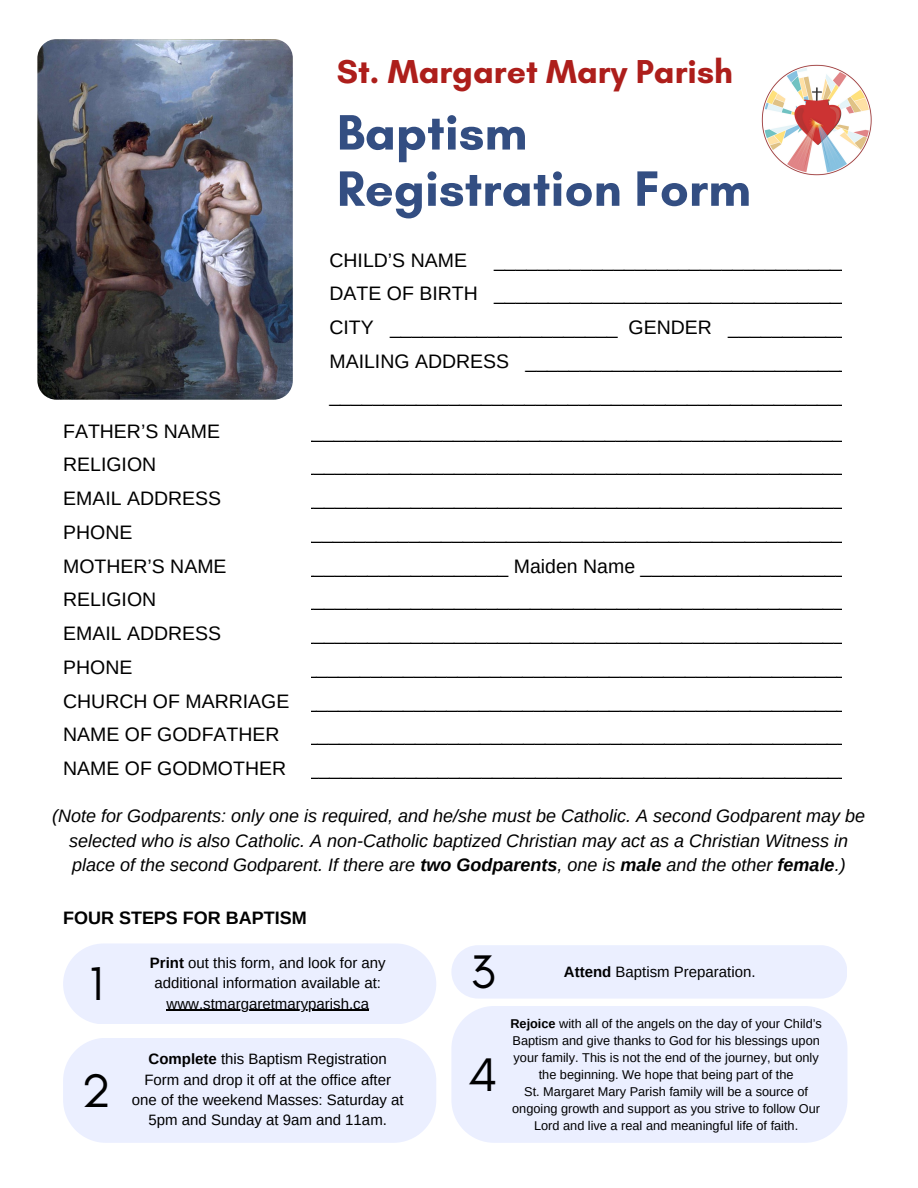
<style>
.page{position:relative;width:918px;height:1188px;background:#fff}
.page>*{position:absolute;margin:0;border:0;box-sizing:border-box;transform-origin:0 0}
.t1{font:700 50.7px/56.2px "Glacial Indifference";color:#334e82}
.t2{font:48px "Glacial Indifference";color:#000}
.t3{font:700 33.75px "Glacial Indifference";color:#ad1e1b}
.t4{font:19.5px/33.8px "Arimo";color:#000;text-align:justify}
.t5{font:italic 18px/24.8px "Arimo";color:#000;text-align:center}
.t6{font:700 18px "Arimo";color:#000}
.t7{font:15px/20.2px "Arimo";color:#000;text-align:center}
.t8{font:12.75px/17px "Arimo";color:#000;text-align:center}
.s1{font-weight:700}
</style>
<div class="page">
<img style="left:37px;top:39px;width:256px;height:360px">
<img style="left:761px;top:65px;width:111px;height:110px">
<div style="left:63px;top:943px;width:373px;height:81px;background:#ebefff"></div>
<div style="left:451px;top:945px;width:396px;height:54px;background:#ebefff"></div>
<div style="left:63px;top:1038px;width:373px;height:105px;background:#ebefff"></div>
<div style="left:451px;top:1006px;width:396px;height:137px;background:#ebefff"></div>
<hr style="left:167px;top:1010px;width:202px;height:1px;background:#000">
<p class="t4" style="left:63px;top:414px;width:159px">FATHER’S NAME</p>
<p class="t4" style="left:63px;top:448px;width:95px">RELIGION</p>
<p class="t4" style="left:63px;top:481px;width:160px">EMAIL ADDRESS</p>
<p class="t4" style="left:63px;top:515px;width:71px">PHONE</p>
<h4 class="t3" style="left:337px;top:51px;width:397px">St. Margaret Mary Parish</h4>
<h5 class="t1" style="left:337px;top:104px;width:416px">Baptism<br>Registration Form</h5>
<h5 class="t4" style="left:329px;top:243px;width:139px">CHILD’S NAME</h5>
<h5 class="t4" style="left:329px;top:243px;width:524px;text-align:left;text-indent:165px">_________________________________ DATE OF BIRTH _________________________________ CITY _____________________ GENDER ___________ MAILING ADDRESS ______________________________ ________________________________________________</h5>
<p class="t4" style="left:301px;top:414px;width:554px">___________________________________________________</p>
<p class="t4" style="left:303px;top:448px;width:544px">__________________________________________________</p>
<p class="t4" style="left:303px;top:481px;width:544px">__________________________________________________</p>
<p class="t4" style="left:300px;top:515px;width:554px">___________________________________________________</p>
<p class="t4" style="left:63px;top:549px;width:165px">MOTHER’S NAME</p>
<p class="t4" style="left:302px;top:549px;width:546px">___________________ Maiden Name ___________________</p>
<p class="t4" style="left:63px;top:583px;width:95px">RELIGION</p>
<p class="t4" style="left:303px;top:583px;width:544px">__________________________________________________</p>
<p class="t4" style="left:63px;top:616px;width:160px">EMAIL ADDRESS</p>
<p class="t4" style="left:303px;top:616px;width:544px">__________________________________________________</p>
<p class="t4" style="left:63px;top:650px;width:71px">PHONE</p>
<p class="t4" style="left:63px;top:650px;width:786px;text-indent:243px">__________________________________________________ CHURCH OF MARRIAGE __________________________________________________ NAME OF GODFATHER</p>
<p class="t4" style="left:63px;top:718px;width:788px;text-align:right">__________________________________________________<br>NAME OF GODMOTHER __________________________________________________</p>
<h3 class="t5" style="left:52px;top:803px;width:814px">(Note for Godparents: only one is required, and he/she must be Catholic. A second Godparent may be selected who is also Catholic. A non-Catholic baptized Christian may act as a Christian Witness in place of the second Godparent. If there are <span class="s1">two Godparents</span>, one is <span class="s1">male</span> and the other <span class="s1">female</span>.)</h3>
<p class="t6" style="left:63px;top:908px;width:245px">FOUR STEPS FOR BAPTISM</p>
<h6 class="t7" style="left:150px;top:953px;width:237px"><span class="s1">Print</span> out this form, and look for any additional information available at:</h6>
<p class="t7" style="left:167px;top:993px;width:204px">www.stmargaretmaryparish.ca</p>
<p class="t2" style="left:470px;top:943px;width:26px">3</p>
<h1 class="t7" style="left:564px;top:961px;width:193px"><span class="s1">Attend</span> Baptism Preparation.</h1>
<h6 class="t2" style="left:89px;top:955px;width:15px">1</h6>
<h6 class="t2" style="left:82px;top:1061px;width:31px">2</h6>
<p class="t7" style="left:132px;top:1049px;width:273px"><span class="s1">Complete</span> this Baptism Registration Form and drop it off at the office after one of the weekend Masses: Saturday at 5pm and Sunday at 9am and 11am.</p>
<h2 class="t2" style="left:468px;top:1045px;width:31px">4</h2>
<p class="t8" style="left:510px;top:1015px;width:313px"><span class="s1">Rejoice</span> with all of the angels on the day of your Child’s Baptism and give thanks to God for his blessings upon your family. This is not the end of the journey, but only the beginning. We hope that being part of the</p>
<p class="t8" style="left:512px;top:1083px;width:310px">St. Margaret Mary Parish family will be a source of ongoing growth and support as you strive to follow Our<br>Lord and live a real and meaningful life of faith.</p>
</div>
